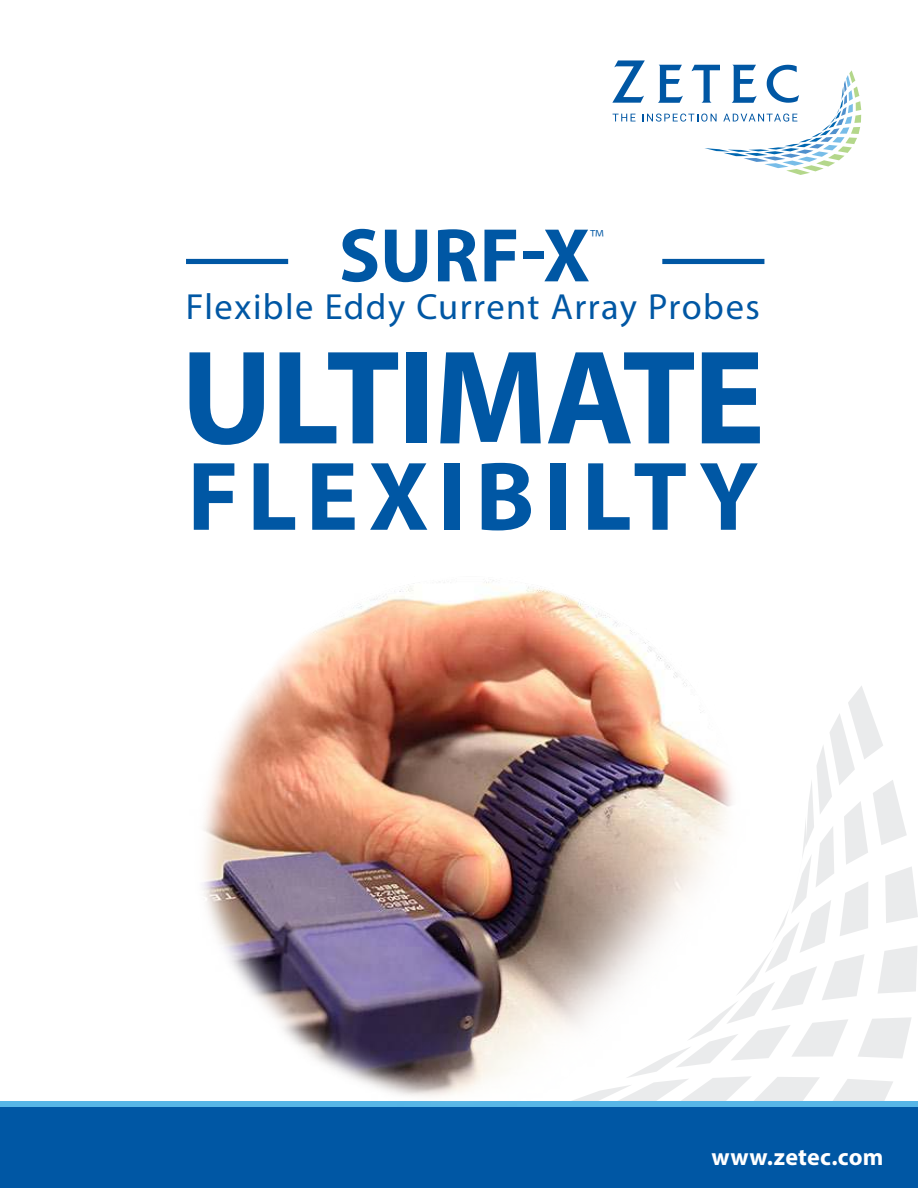
<style>
.page{position:relative;width:918px;height:1188px;background:#fff}
.page>*{position:absolute;margin:0;border:0;box-sizing:border-box;transform-origin:0 0}
.t1{font:700 135px "Myriad Pro";letter-spacing:-.025em;color:#0057a4}
.t2{font:700 98.55px "Myriad Pro";letter-spacing:.095em;color:#0057a4}
.t3{font:700 76.65px "Myriad Pro";color:#0057a4}
.t4{font:36.45px "Myriad Pro";letter-spacing:.04em;color:#0057a4}
.t5{font:700 24px "Myriad Pro";letter-spacing:.01em;color:#fff}
.t6{font:300 23.7px "Myriad Pro";color:#0057a4}
.t7{font:600 21px "Myriad Pro";letter-spacing:.005em;color:#fff}
</style>
<div class="page">
<svg style="left:765px;top:686px;width:153px;height:415px"></svg>
<div style="left:0;top:1101px;width:918px;height:6px;background:#57b6e7"></div>
<div style="left:0;top:1107px;width:918px;height:81px;background:#0057a4"></div>
<img style="left:202px;top:580px;width:563px;height:521px">
<div style="left:186px;top:259px;width:102px;height:5px;background:#0057a4"></div>
<div style="left:662px;top:259px;width:102px;height:5px;background:#0057a4"></div>
<svg style="left:612px;top:60px;width:249px;height:115px"></svg>
<h3 class="t3" style="left:339px;top:226px;width:253px">SURF-X</h3>
<p class="t6" style="left:589px;top:224px;width:16px">™</p>
<p class="t4" style="left:186px;top:293px;width:575px">Flexible Eddy Current Array Probes</p>
<h1 class="t1" style="left:181px;top:346px;width:586px">ULTIMATE</h1>
<h2 class="t2" style="left:187px;top:459px;width:573px">FLEXIBILTY</h2>
<p class="t7" style="left:718px;top:1139px;width:148px">www.zetec.com</p>
<p class="t5" style="left:711px;top:1147px;width:174px">www.zetec.com</p>
</div>
